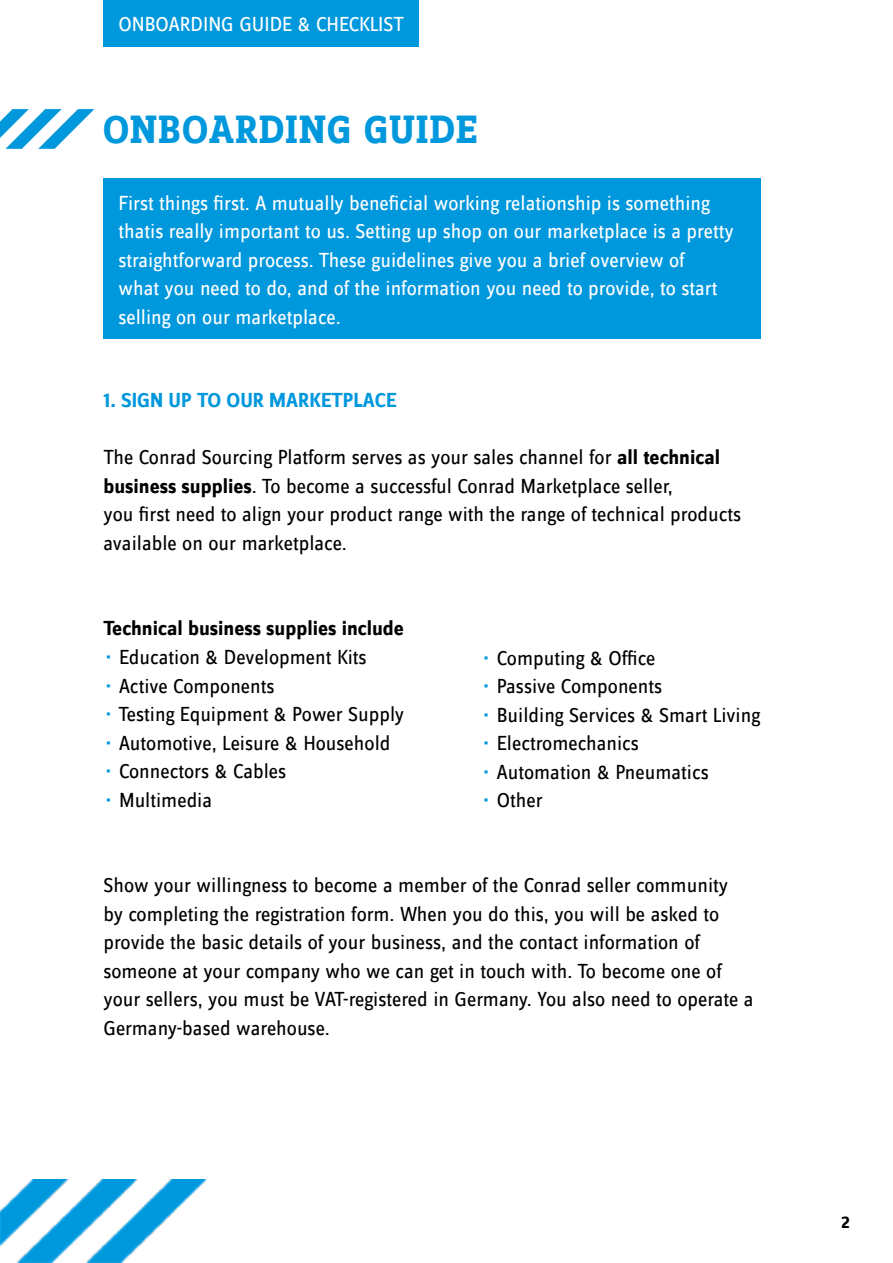
<style>
.page{position:relative;width:893px;height:1263px;background:#fff}
.page>*{position:absolute;margin:0;border:0;box-sizing:border-box;transform-origin:0 0}
.t1{font:700 40.8px "Zine INT Slab Dis";letter-spacing:.025em;color:#0098dd}
.t2{font:21px/28.5px "Zine INT Sans Dis";color:#000}
.t3{font:21px/28.5px "Zine INT Sans Dis";color:#fff}
.t4{font:700 21px "Zine INT Sans Dis";color:#0098dd}
.t5{font:700 18px "Zine INT Sans Dis";color:#000}
.s1{font-weight:700}
.s2{color:#0098dd}
</style>
<div class="page">
<img style="left:0;top:1179px;width:206px;height:84px">
<svg style="left:0;top:109px;width:94px;height:40px"></svg>
<div style="left:103px;top:179px;width:658px;height:160px;background:#0098dd"></div>
<div style="left:103px;top:0;width:316px;height:46px;background:#0098dd"></div>
<p class="t3" style="left:118px;top:10px;width:287px">ONBOARDING GUIDE &amp; CHECKLIST</p>
<h1 class="t1" style="left:103px;top:105px;width:376px">ONBOARDING GUIDE</h1>
<p class="t3" style="left:118px;top:189px;width:617px">First things first. A mutually beneficial working relationship is something thatis really important to us. Setting up shop on our marketplace is a pretty straightforward process. These guidelines give you a brief overview of<br>what you need to do, and of the information you need to provide, to start selling on our marketplace.</p>
<p class="t4" style="left:103px;top:388px;width:295px">1. SIGN UP TO OUR MARKETPLACE</p>
<p class="t2" style="left:103px;top:443px;width:639px">The Conrad Sourcing Platform serves as your sales channel for <span class="s1">all technical business supplies</span>. To become a successful Conrad Marketplace seller,<br>you first need to align your product range with the range of technical products available on our marketplace.</p>
<p class="t2" style="left:103px;top:614px;width:302px"><span class="s1">Technical business supplies include </span><span class="s2">∙</span> Education &amp; Development Kits<br><span class="s2">∙</span> Active Components<br><span class="s2">∙</span> Testing Equipment &amp; Power Supply <span class="s2">∙</span> Automotive, Leisure &amp; Household <span class="s2">∙</span> Connectors &amp; Cables<br><span class="s2">∙</span> Multimedia</p>
<p class="t2" style="left:481px;top:643px;width:280px"><span class="s2">∙</span> Computing &amp; Office<br><span class="s2">∙</span> Passive Components<br><span class="s2">∙</span> Building Services &amp; Smart Living <span class="s2">∙</span> Electromechanics<br><span class="s2">∙</span> Automation &amp; Pneumatics<br><span class="s2">∙</span> Other</p>
<p class="t2" style="left:103px;top:871px;width:652px">Show your willingness to become a member of the Conrad seller community<br>by completing the registration form. When you do this, you will be asked to provide the basic details of your business, and the contact information of someone at your company who we can get in touch with. To become one of your sellers, you must be VAT-registered in Germany. You also need to operate a Germany-based warehouse.</p>
<p class="t5" style="left:841px;top:1211px;width:10px">2</p>
</div>
